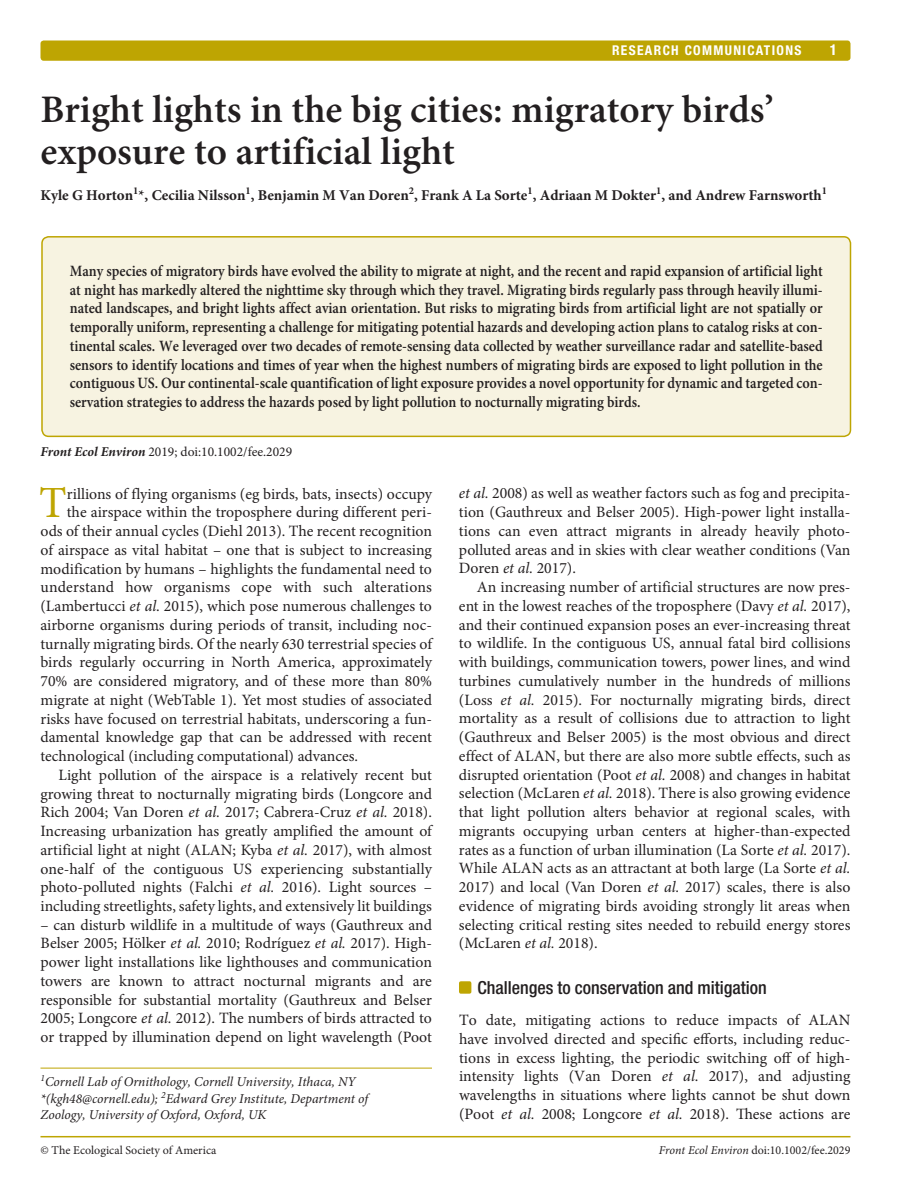
<style>
.page{position:relative;width:918px;height:1188px;background:#fff}
.page>*{position:absolute;margin:0;border:0;box-sizing:border-box;transform-origin:0 0}
.t1{font:44.55px "Minion Pro";color:#bea502}
.t2{font:600 39px/42px "Minion Pro";color:#231f20}
.t3{font:500 condensed 18px "Helvetica Neue LT Std";color:#231f20}
.t4{font:15.75px/18.8px "Minion Pro";color:#231f20;text-align:justify}
.t5{font:600 15.75px/18.8px "Minion Pro";color:#231f20;text-align:justify;scale:.9 1}
.t6{font:700 15px "Minion Pro";color:#231f20}
.t7{font:700 condensed 15px "Helvetica Neue LT Std";color:#fff}
.t8{font:italic 13.5px/16.5px "Minion Pro";color:#231f20}
.t9{font:13.5px "Minion Pro";color:#231f20}
.t10{font:700 condensed 13.5px "Helvetica Neue LT Std";letter-spacing:.1em;color:#fff}
.t11{font:12px "Minion Pro";color:#231f20}
.s1{font-weight:700;font-style:italic}
.s2{font-style:italic}
</style>
<div class="page">
<hr style="left:40px;top:1136px;width:810px;height:1px;background:#bea502">
<div style="left:40px;top:40px;width:811px;height:21px;background:#bea502;border-radius:3px"></div>
<div style="left:459px;top:981px;width:12px;height:13px;background:#bea502;border-radius:2px"></div>
<div style="left:42px;top:237px;width:808px;height:199px;background:#f7f3e1;border-radius:7px"></div>
<div style="left:41px;top:236px;width:810px;height:201px;border:2px solid #bea502;border-radius:7px"></div>
<hr style="left:40px;top:1068px;width:392px;height:1px;background:#bea502">
<p class="t10" style="left:612px;top:42px;width:191px">RESEARCH COMMUNICATIONS</p>
<p class="t7" style="left:830px;top:41px;width:9px">1</p>
<h2 class="t2" style="left:40px;top:90px;width:735px">Bright lights in the big cities: migratory birds’ exposure to artificial light</h2>
<p class="t6" style="left:40px;top:185px;width:788px">Kyle G Horton<sup>1</sup>*, Cecilia Nilsson<sup>1</sup>, Benjamin M Van Doren<sup>2</sup>, Frank A La Sorte<sup>1</sup>, Adriaan M Dokter<sup>1</sup>, and Andrew Farnsworth<sup>1</sup></p>
<p class="t5" style="left:70px;top:262px;width:838px">Many species of migratory birds have evolved the ability to migrate at night, and the recent and rapid expansion of artificial light at night has markedly altered the nighttime sky through which they travel. Migrating birds regularly pass through heavily illumi&shy;nated landscapes, and bright lights affect avian orientation. But risks to migrating birds from artificial light are not spatially or temporally uniform, representing a challenge for mitigating potential hazards and developing action plans to catalog risks at con&shy;tinental scales. We leveraged over two decades of remote-sensing data collected by weather surveillance radar and satellite-based sensors to identify locations and times of year when the highest numbers of migrating birds are exposed to light pollution in the contiguous US. Our continental-scale quantification of light exposure provides a novel opportunity for dynamic and targeted con&shy;servation strategies to address the hazards posed by light pollution to nocturnally migrating birds.</p>
<p class="t9" style="left:40px;top:443px;width:253px"><span class="s1">Front Ecol Environ</span> 2019; doi:10.1002/fee.2029</p>
<h1 class="t1" style="left:39px;top:473px;width:29px">T</h1>
<p class="t4" style="left:67px;top:484px;width:367px">rillions of flying organisms (eg birds, bats, insects) occupy</p>
<p class="t4" style="left:67px;top:503px;width:367px">the airspace within the troposphere during different peri-</p>
<p class="t4" style="left:40px;top:522px;width:393px">ods of their annual cycles (Diehl 2013). The recent recognition</p>
<p class="t4" style="left:40px;top:541px;width:393px">of airspace as vital habitat – one that is subject to increasing</p>
<p class="t4" style="left:40px;top:559px;width:393px">modification by humans – highlights the fundamental need to</p>
<p class="t4" style="left:40px;top:578px;width:393px">understand how organisms cope with such alterations</p>
<p class="t4" style="left:40px;top:597px;width:393px">(Lambertucci <span class="s2">et al</span>. 2015), which pose numerous challenges to</p>
<p class="t4" style="left:40px;top:616px;width:393px">airborne organisms during periods of transit, including noc-</p>
<p class="t4" style="left:40px;top:634px;width:393px">turnally migrating birds. Of the nearly 630 terrestrial species of</p>
<p class="t4" style="left:40px;top:653px;width:393px">birds regularly occurring in North America, approximately</p>
<p class="t4" style="left:40px;top:672px;width:393px">70% are considered migratory, and of these more than 80%</p>
<p class="t4" style="left:40px;top:691px;width:393px">migrate at night (WebTable 1). Yet most studies of associated</p>
<p class="t4" style="left:40px;top:709px;width:393px">risks have focused on terrestrial habitats, underscoring a fun-</p>
<p class="t4" style="left:40px;top:728px;width:393px">damental knowledge gap that can be addressed with recent</p>
<p class="t4" style="left:40px;top:747px;width:319px">technological (including computational) advances.</p>
<p class="t4" style="left:58px;top:765px;width:375px">Light pollution of the airspace is a relatively recent but</p>
<p class="t4" style="left:40px;top:784px;width:393px">growing threat to nocturnally migrating birds (Longcore and</p>
<p class="t4" style="left:40px;top:803px;width:393px">Rich 2004; Van Doren <span class="s2">et al.</span> 2017; Cabrera-Cruz <span class="s2">et al.</span> 2018).</p>
<p class="t4" style="left:40px;top:822px;width:393px">Increasing urbanization has greatly amplified the amount of</p>
<p class="t4" style="left:40px;top:840px;width:393px">artificial light at night (ALAN; Kyba <span class="s2">et al.</span> 2017), with almost</p>
<p class="t4" style="left:40px;top:859px;width:393px">one-half of the contiguous US experiencing substantially</p>
<p class="t4" style="left:40px;top:878px;width:393px">photo-polluted nights (Falchi <span class="s2">et al.</span> 2016). Light sources –</p>
<p class="t4" style="left:40px;top:897px;width:393px">including streetlights, safety lights, and extensively lit buildings</p>
<p class="t4" style="left:40px;top:915px;width:393px">– can disturb wildlife in a multitude of ways (Gauthreux and Belser 2005; Hölker <span class="s2">et al.</span> 2010; Rodríguez <span class="s2">et al.</span> 2017). High&shy;power light installations like lighthouses and communication towers are known to attract nocturnal migrants and are responsible for substantial mortality (Gauthreux and Belser 2005; Longcore <span class="s2">et al.</span> 2012). The numbers of birds attracted to or trapped by illumination depend on light wavelength (Poot</p>
<p class="t8" style="left:40px;top:1074px;width:329px"><sup>1</sup>Cornell Lab of Ornithology, Cornell University, Ithaca, NY *(kgh48@cornell.edu); <sup>2</sup>Edward Grey Institute, Department of<br>Zoology, University of Oxford, Oxford, UK</p>
<p class="t4" style="left:459px;top:484px;width:393px"><span class="s2">et al.</span> 2008) as well as weather factors such as fog and precipita&shy;tion (Gauthreux and Belser 2005). High-power light installa&shy;tions can even attract migrants in already heavily photo&shy;polluted areas and in skies with clear weather conditions (Van Doren <span class="s2">et al.</span> 2017).</p>
<p class="t4" style="left:459px;top:578px;width:393px;text-indent:18px">An increasing number of artificial structures are now pres&shy;ent in the lowest reaches of the troposphere (Davy <span class="s2">et al.</span> 2017), and their continued expansion poses an ever-increasing threat to wildlife. In the contiguous US, annual fatal bird collisions with buildings, communication towers, power lines, and wind turbines cumulatively number in the hundreds of millions (Loss <span class="s2">et al.</span> 2015). For nocturnally migrating birds, direct mortality as a result of collisions due to attraction to light (Gauthreux and Belser 2005) is the most obvious and direct effect of ALAN, but there are also more subtle effects, such as disrupted orientation (Poot <span class="s2">et al.</span> 2008) and changes in habitat selection (McLaren <span class="s2">et al.</span> 2018). There is also growing evidence that light pollution alters behavior at regional scales, with migrants occupying urban centers at higher-than-expected rates as a function of urban illumination (La Sorte <span class="s2">et al.</span> 2017).<br>While ALAN acts as an attractant at both large (La Sorte <span class="s2">et al.<br></span>2017) and local (Van Doren <span class="s2">et al.</span> 2017) scales, there is also evidence of migrating birds avoiding strongly lit areas when selecting critical resting sites needed to rebuild energy stores (McLaren <span class="s2">et al.</span> 2018).</p>
<p class="t3" style="left:477px;top:977px;width:291px">Challenges to conservation and mitigation</p>
<p class="t4" style="left:459px;top:1011px;width:393px">To date, mitigating actions to reduce impacts of ALAN have involved directed and specific efforts, including reduc&shy;tions in excess lighting, the periodic switching off of high&shy;intensity lights (Van Doren <span class="s2">et al</span>. 2017), and adjusting wavelengths in situations where lights cannot be shut down (Poot <span class="s2">et al.</span> 2008; Longcore <span class="s2">et al.</span> 2018). These actions are</p>
<p class="t11" style="left:40px;top:1142px;width:177px">© The Ecological Society of America</p>
<p class="t11" style="left:659px;top:1142px;width:193px"><span class="s2">Front Ecol Environ</span> doi:10.1002/fee.2029</p>
</div>
